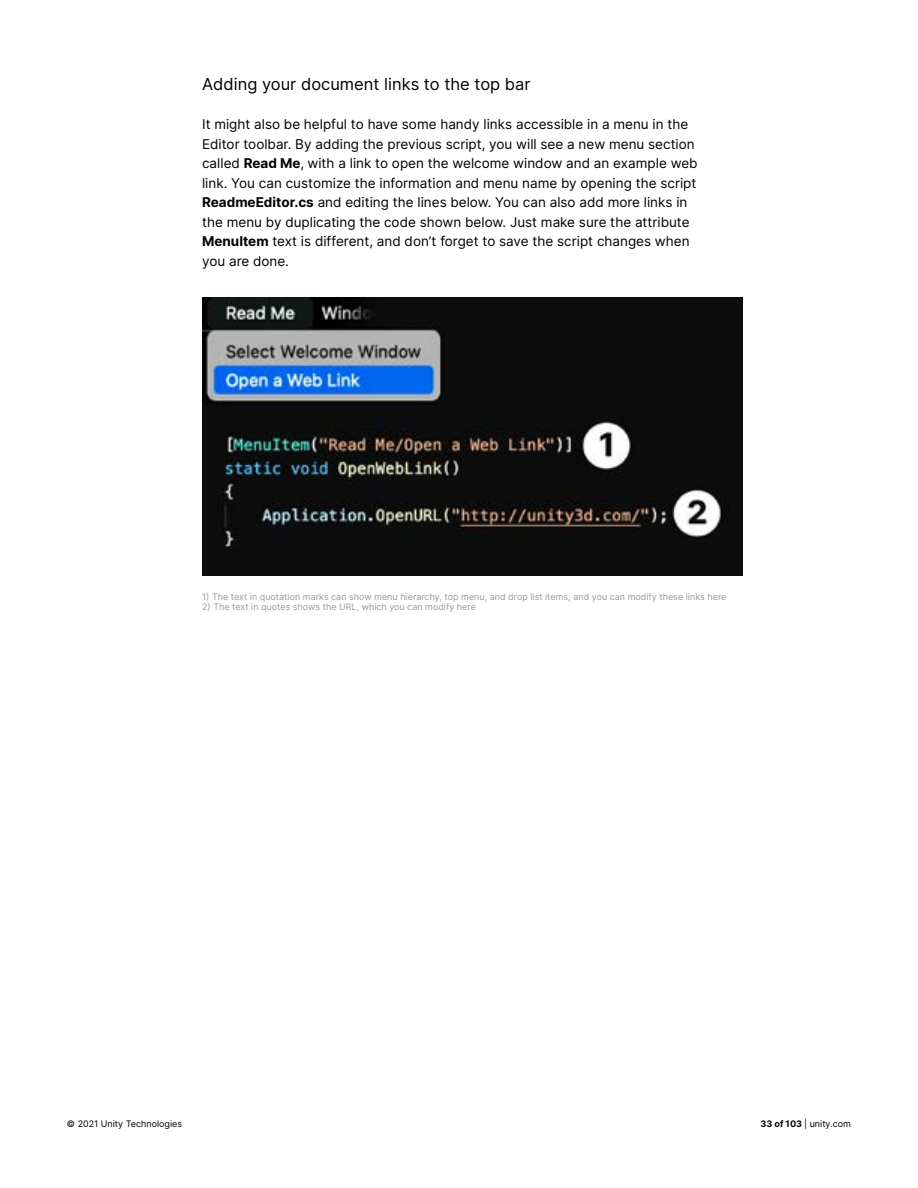
<style>
.page{position:relative;width:918px;height:1188px;background:#fff}
.page>*{position:absolute;margin:0;border:0;box-sizing:border-box;transform-origin:0 0}
.t1{font:16.5px "Inter";color:#000}
.t2{font:13.5px/19.5px "Inter";color:#000}
.t3{font:9px "Inter";color:#999}
.t4{font:9px "Inter";color:#000}
.s1{font-weight:700}
</style>
<div class="page">
<img style="left:202px;top:297px;width:541px;height:279px">
<p class="t1" style="left:202px;top:72px;width:330px">Adding your document links to the top bar</p>
<p class="t2" style="left:202px;top:114px;width:497px">It might also be helpful to have some handy links accessible in a menu in the Editor toolbar. By adding the previous script, you will see a new menu section called <span class="s1">Read Me</span>, with a link to open the welcome window and an example web link. You can customize the information and menu name by opening the script <span class="s1">ReadmeEditor.cs</span> and editing the lines below. You can also add more links in the menu by duplicating the code shown below. Just make sure the attribute <span class="s1">MenuItem</span> text is different, and don’t forget to save the script changes when you are done.</p>
<p class="t3" style="left:202px;top:590px;width:526px">1) The text in quotation marks can show menu hierarchy, top menu, and drop list items, and you can modify these links here</p>
<p class="t3" style="left:202px;top:600px;width:275px">2) The text in quotes shows the URL, which you can modify here</p>
<p class="t4" style="left:67px;top:1117px;width:117px">© 2021 Unity Technologies</p>
<p class="t4" style="left:761px;top:1117px;width:92px"><span class="s1">33 of 103</span> | unity.com</p>
</div>
